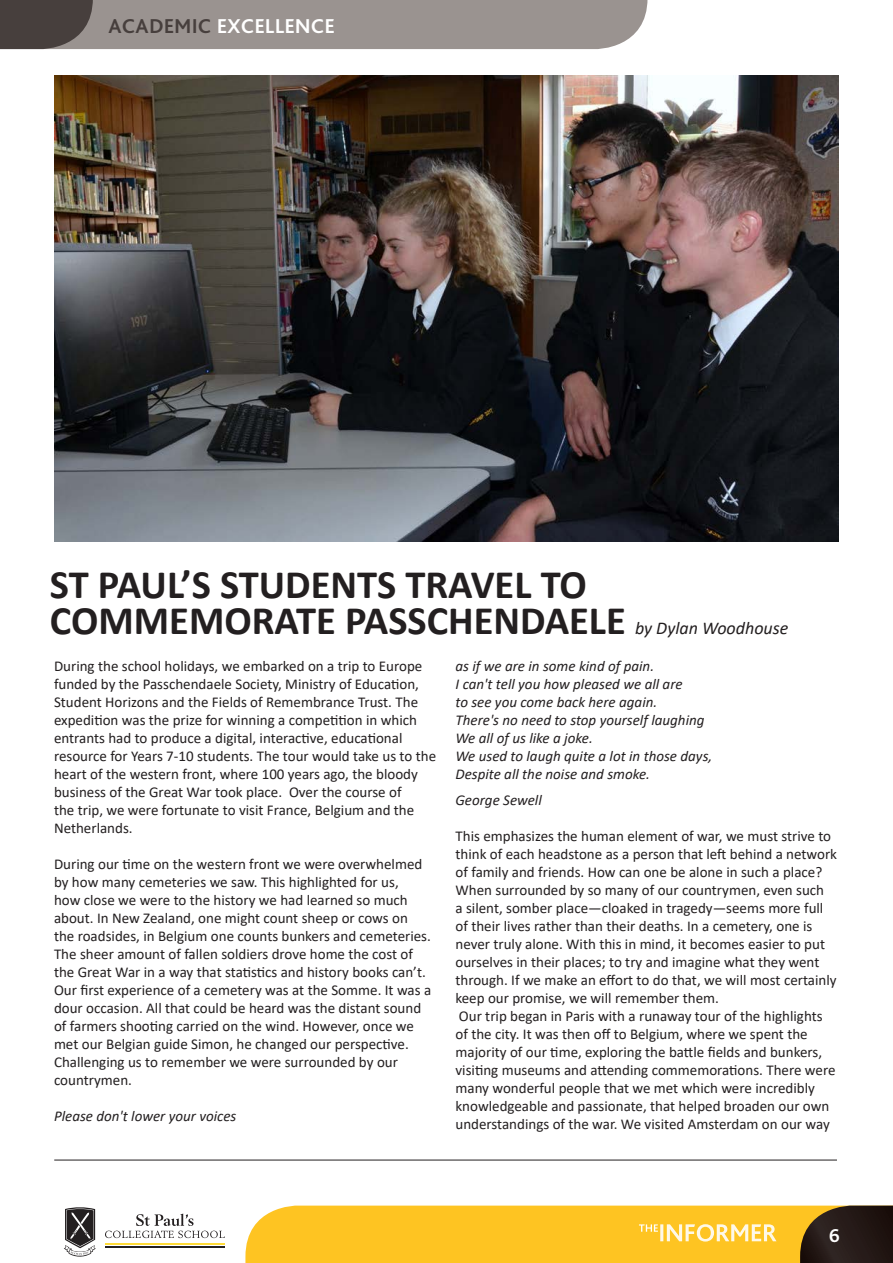
<style>
.page{position:relative;width:893px;height:1263px;background:#fff}
.page>*{position:absolute;margin:0;border:0;box-sizing:border-box;transform-origin:0 0}
.t1{font:700 40.5px/36px "Calibri";color:#231f20}
.t2{font:700 21px "Bliss CE";letter-spacing:.03em;color:#fff}
.t3{font:700 19.5px "Bliss CE";color:#fff}
.t4{font:italic 18px "Calibri";color:#231f20}
.t5{font:15px/18px "Calibri";color:#231f20}
.t6{font:italic 15px "Calibri";color:#231f20}
.s1{color:#473f3d}
</style>
<div class="page">
<svg style="left:0;top:0;width:647px;height:49px;background:#918a87"></svg>
<hr style="left:105px;top:1243px;width:120px;height:2px;background:#ffdb37">
<hr style="left:105px;top:1246px;width:120px;height:1px;background:#231f20">
<svg style="left:64px;top:1207px;width:32px;height:49px"></svg>
<svg style="left:105px;top:1213px;width:120px;height:25px"></svg>
<svg style="left:245px;top:1205px;width:648px;height:58px;background:#e3b22c"></svg>
<hr style="left:54px;top:1160px;width:783px;height:1px;background:#231f20">
<img style="left:54px;top:75px;width:785px;height:466px">
<h2 class="t2" style="left:108px;top:15px;width:228px"><span class="s1">ACADEMIC</span> EXCELLENCE</h2>
<p class="t1" style="left:50px;top:565px;width:577px">ST PAUL’S STUDENTS TRAVEL TO<br>COMMEMORATE PASSCHENDAELE</p>
<p class="t4" style="left:635px;top:615px;width:155px">by Dylan Woodhouse</p>
<p class="t5" style="left:54px;top:657px;width:384px">During the school holidays, we embarked on a trip to Europe funded by the Passchendaele Society, Ministry of Education, Student Horizons and the Fields of Remembrance Trust. The expedition was the prize for winning a competition in which entrants had to produce a digital, interactive, educational resource for Years 7-10 students. The tour would take us to the heart of the western front, where 100 years ago, the bloody business of the Great War took place. Over the course of<br>the trip, we were fortunate to visit France, Belgium and the Netherlands.</p>
<p class="t5" style="left:54px;top:855px;width:379px">During our time on the western front we were overwhelmed by how many cemeteries we saw. This highlighted for us,<br>how close we were to the history we had learned so much about. In New Zealand, one might count sheep or cows on the roadsides, in Belgium one counts bunkers and cemeteries.<br>The sheer amount of fallen soldiers drove home the cost of the Great War in a way that statistics and history books can’t.<br>Our first experience of a cemetery was at the Somme. It was a dour occasion. All that could be heard was the distant sound of farmers shooting carried on the wind. However, once we met our Belgian guide Simon, he changed our perspective.<br>Challenging us to remember we were surrounded by our countrymen.</p>
<p class="t6" style="left:54px;top:1106px;width:184px">Please don't lower your voices</p>
<p class="t6" style="left:455px;top:656px;width:200px">as if we are in some kind of pain.</p>
<p class="t6" style="left:455px;top:674px;width:229px">I can't tell you how pleased we all are</p>
<p class="t6" style="left:455px;top:692px;width:203px">to see you come back here again.</p>
<p class="t6" style="left:455px;top:710px;width:250px">There's no need to stop yourself laughing</p>
<p class="t6" style="left:455px;top:728px;width:139px">We all of us like a joke.</p>
<p class="t6" style="left:455px;top:746px;width:258px">We used to laugh quite a lot in those days,</p>
<p class="t6" style="left:455px;top:764px;width:196px">Despite all the noise and smoke.</p>
<p class="t6" style="left:455px;top:789px;width:88px">George Sewell</p>
<p class="t5" style="left:455px;top:826px;width:383px">This emphasizes the human element of war, we must strive to think of each headstone as a person that left behind a network of family and friends. How can one be alone in such a place?<br>When surrounded by so many of our countrymen, even such<br>a silent, somber place—cloaked in tragedy—seems more full of their lives rather than their deaths. In a cemetery, one is never truly alone. With this in mind, it becomes easier to put ourselves in their places; to try and imagine what they went through. If we make an effort to do that, we will most certainly keep our promise, we will remember them.</p>
<p class="t5" style="left:455px;top:1006px;width:381px">Our trip began in Paris with a runaway tour of the highlights of the city. It was then off to Belgium, where we spent the majority of our time, exploring the battle fields and bunkers, visiting museums and attending commemorations. There were many wonderful people that we met which were incredibly knowledgeable and passionate, that helped broaden our own understandings of the war. We visited Amsterdam on our way</p>
<p class="t3" style="left:829px;top:1225px;width:12px">6</p>
</div>
